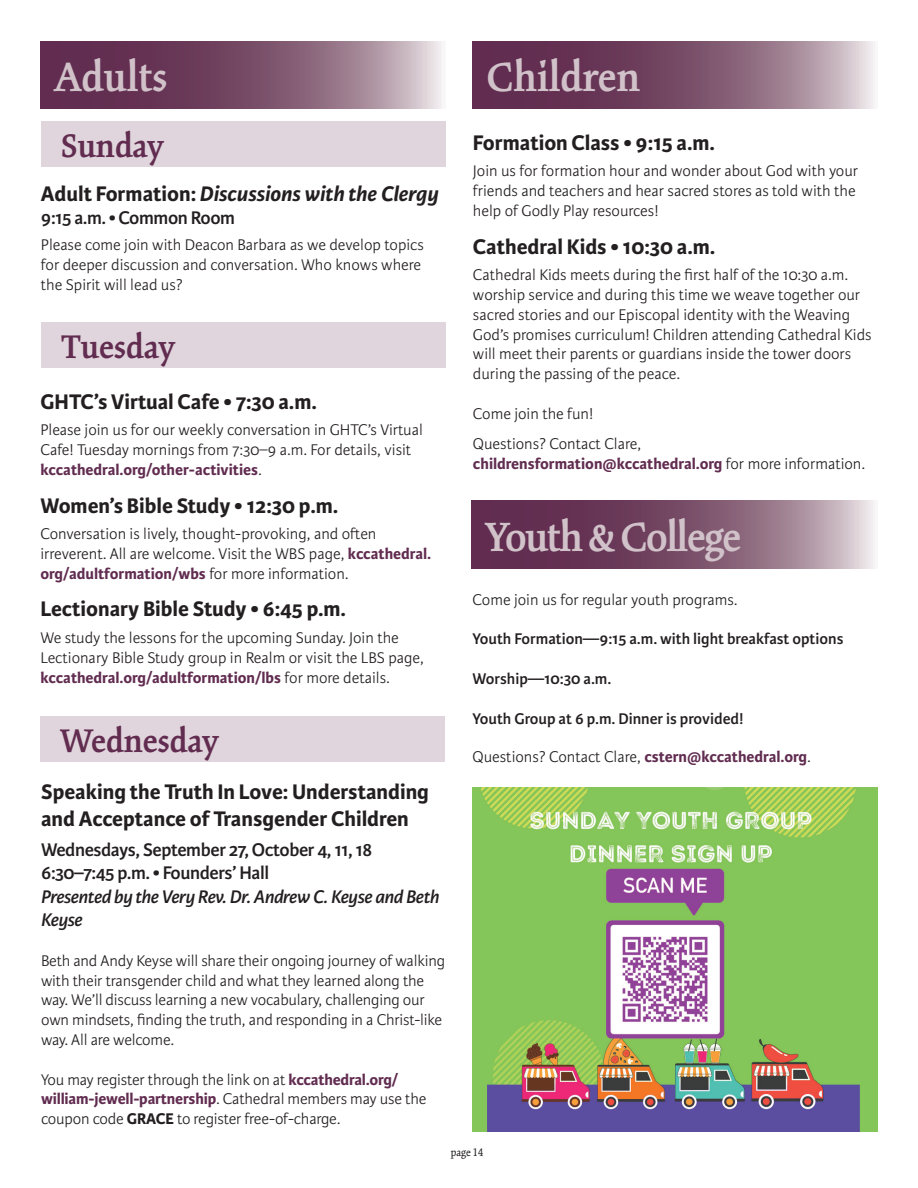
<style>
.page{position:relative;width:918px;height:1188px;background:#fff}
.page>*{position:absolute;margin:0;border:0;box-sizing:border-box;transform-origin:0 0}
.t1{font:600 45px "Kinesis Pro 3";letter-spacing:-.005em;color:#d1c2ca}
.t2{font:600 45px "Kinesis Pro 3";letter-spacing:-.03em;color:#d1c2ca}
.t3{font:600 36px "Kinesis Pro 3";color:#612c50}
.t4{font:700 22.5px/27px "Karmina Sans";color:#231f20}
.t5{font:italic 700 22.5px "Karmina Sans";color:#231f20}
.t6{font:600 19.5px/23.4px "Karmina Sans";letter-spacing:-.02em;color:#231f20}
.t7{font:italic 600 19.5px/23.4px "Karmina Sans";letter-spacing:-.02em;color:#231f20}
.t8{font:300 16.5px/19.8px "Karmina Sans";color:#231f20}
.t9{font:600 16.5px "Karmina Sans";color:#231f20}
.t10{font:700 16.5px "Karmina Sans";color:#612c50}
.t11{font:12px "Kinesis Pro 3";color:#231f20}
.s1{font-style:normal}
.s2{font-weight:700;color:#612c50}
.s3{font-weight:700}
.s4{font-weight:300;color:#231f20}
</style>
<div class="page">
<svg style="left:41px;top:41px;width:401px;height:68px;background:#845d75"></svg>
<div style="left:41px;top:322px;width:405px;height:46px;background:#e0d5dc"></div>
<svg style="left:473px;top:41px;width:402px;height:68px;background:#845c75"></svg>
<div style="left:41px;top:121px;width:405px;height:45px;background:#e0d5dc"></div>
<div style="left:40px;top:716px;width:405px;height:45px;background:#e0d5dc"></div>
<img style="left:472px;top:787px;width:406px;height:344px">
<svg style="left:472px;top:501px;width:403px;height:67px;background:#855d76"></svg>
<h1 class="t1" style="left:54px;top:51px;width:114px">Adults</h1>
<h2 class="t3" style="left:61px;top:125px;width:104px">Sunday</h2>
<h3 class="t5" style="left:41px;top:180px;width:399px"><span class="s1">Adult Formation:</span> Discussions with the Clergy</h3>
<p class="t6" style="left:41px;top:206px;width:196px">9:15 a.m. • Common Room</p>
<p class="t8" style="left:41px;top:236px;width:385px">Please come join with Deacon Barbara as we develop topics for deeper discussion and conversation. Who knows where the Spirit will lead us?</p>
<h2 class="t3" style="left:61px;top:326px;width:115px">Tuesday</h2>
<h3 class="t4" style="left:40px;top:388px;width:278px">GHTC’s Virtual Cafe • 7:30 a.m.</h3>
<p class="t8" style="left:40px;top:420px;width:384px">Please join us for our weekly conversation in GHTC’s Virtual<br>Cafe! Tuesday mornings from 7:30–9 a.m. For details, visit <span class="s2">kccathedral.org/other-activities</span>.</p>
<h3 class="t4" style="left:40px;top:492px;width:299px">Women’s Bible Study • 12:30 p.m.</h3>
<p class="t8" style="left:40px;top:524px;width:392px">Conversation is lively, thought-provoking, and often irreverent. All are welcome. Visit the WBS page, <span class="s2">kccathedral. org/adultformation/wbs</span> for more information.</p>
<h3 class="t4" style="left:40px;top:596px;width:307px">Lectionary Bible Study • 6:45 p.m.</h3>
<p class="t8" style="left:40px;top:628px;width:385px">We study the lessons for the upcoming Sunday. Join the<br>Lectionary Bible Study group in Realm or visit the LBS page, <span class="s2">kccathedral.org/adultformation/lbs</span> for more details.</p>
<h2 class="t3" style="left:60px;top:719px;width:160px">Wednesday</h2>
<h3 class="t4" style="left:41px;top:779px;width:389px">Speaking the Truth In Love: Understanding and Acceptance of Transgender Children</h3>
<p class="t6" style="left:41px;top:838px;width:333px">Wednesdays, September 27, October 4, 11, 18<br>6:30–7:45 p.m. • Founders’ Hall</p>
<p class="t7" style="left:41px;top:885px;width:400px">Presented by the Very Rev. Dr. Andrew C. Keyse and Beth<br>Keyse</p>
<p class="t8" style="left:41px;top:951px;width:406px">Beth and Andy Keyse will share their ongoing journey of walking with their transgender child and what they learned along the way. We’ll discuss learning a new vocabulary, challenging our own mindsets, finding the truth, and responding in a Christ-like way. All are welcome.</p>
<p class="t8" style="left:41px;top:1070px;width:387px">You may register through the link on at <span class="s2">kccathedral.org/ william-jewell-partnership</span>. Cathedral members may use the coupon code <span class="s3">GRACE</span> to register free-of-charge.</p>
<h1 class="t1" style="left:486px;top:51px;width:156px">Children</h1>
<h3 class="t4" style="left:473px;top:129px;width:243px">Formation Class • 9:15 a.m.</h3>
<p class="t8" style="left:473px;top:161px;width:387px">Join us for formation hour and wonder about God with your friends and teachers and hear sacred stores as told with the help of Godly Play resources!</p>
<h3 class="t4" style="left:473px;top:233px;width:244px">Cathedral Kids • 10:30 a.m.</h3>
<p class="t8" style="left:473px;top:265px;width:400px">Cathedral Kids meets during the first half of the 10:30 a.m. worship service and during this time we weave together our sacred stories and our Episcopal identity with the Weaving God’s promises curriculum! Children attending Cathedral Kids will meet their parents or guardians inside the tower doors during the passing of the peace.</p>
<p class="t8" style="left:473px;top:399px;width:170px;line-height:30.6px">Come join the fun!<br>Questions? Contact Clare,</p>
<p class="t10" style="left:473px;top:454px;width:394px">childrensformation@kccathedral.org <span class="s4">for more information.</span></p>
<h1 class="t2" style="left:485px;top:511px;width:258px">Youth &amp; College</h1>
<p class="t8" style="left:473px;top:590px;width:266px">Come join us for regular youth programs.</p>
<p class="t9" style="left:473px;top:630px;width:372px">Youth Formation—9:15 a.m. with light breakfast options</p>
<p class="t9" style="left:473px;top:669px;width:140px">Worship—10:30 a.m.</p>
<p class="t9" style="left:473px;top:709px;width:272px">Youth Group at 6 p.m. Dinner is provided!</p>
<p class="t8" style="left:473px;top:747px;width:340px">Questions? Contact Clare, <span class="s2">cstern@kccathedral.org</span>.</p>
<p class="t11" style="left:451px;top:1145px;width:34px">page 14</p>
</div>
